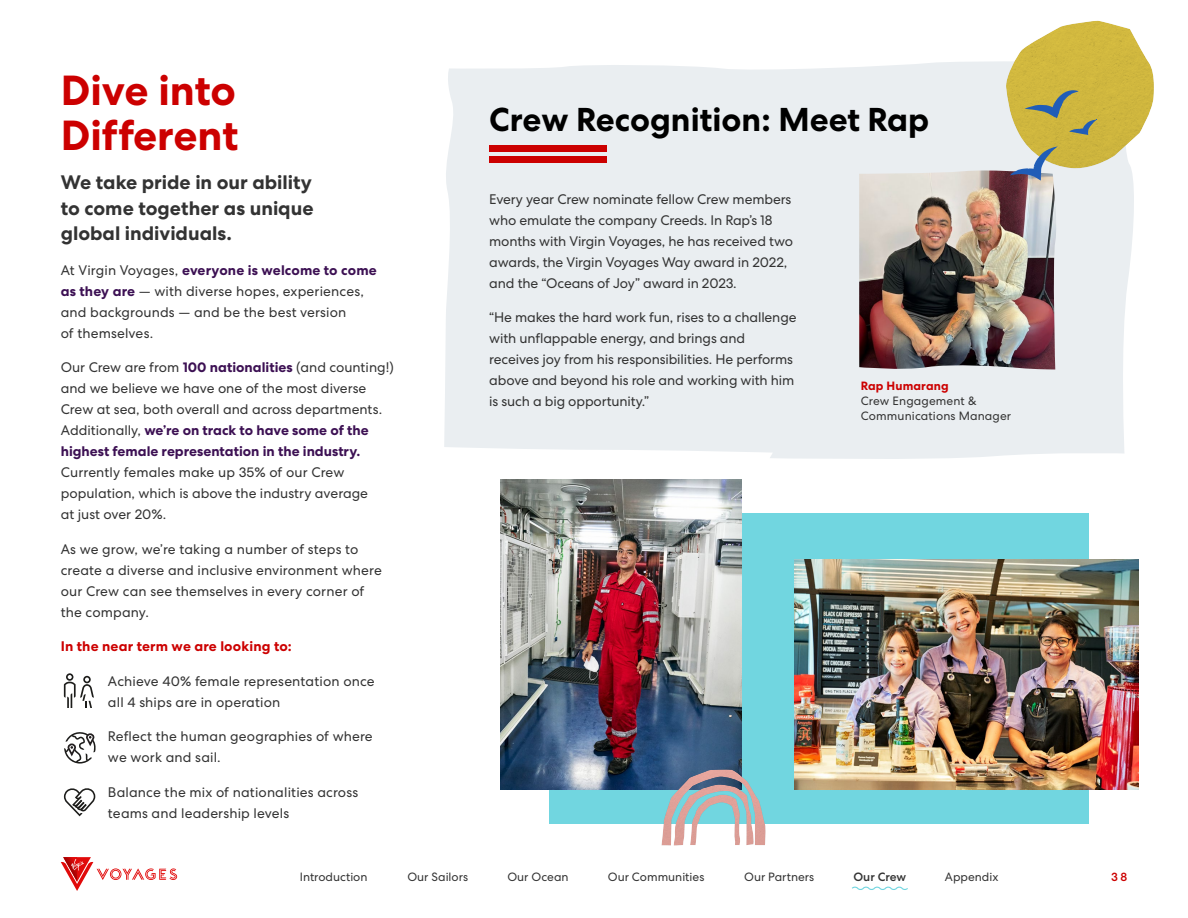
<style>
.page{position:relative;width:1188px;height:918px;background:#fff}
.page>*{position:absolute;margin:0;border:0;box-sizing:border-box;transform-origin:0 0}
.t1{font:700 42px/45px "VV Centra 2";color:#c00}
.t2{font:700 33px "VV Centra 2";color:#000}
.t3{font:700 19.5px/25.5px "VV Centra 2";color:#333;text-align:justify}
.t4{font:13.8px/21px "VV Centra 2";color:#333}
.t5{font:700 13.8px "VV Centra 2";letter-spacing:.01em;color:#c00}
.t6{font:12px/15px "VV Centra 2";color:#333}
.t7{font:700 12px "VV Centra 2";letter-spacing:.01em;color:#c00}
.t8{font:500 12px "VV Centra 2";color:#333}
.t9{font:500 12px "VV Centra 2";color:#c00}
.s1{font-weight:700;color:#3c1053}
</style>
<div class="page">
<div style="left:444px;top:61px;width:690px;height:398px;background:#eaeef1"></div>
<div style="left:549px;top:513px;width:540px;height:311px;background:#71d6e0"></div>
<svg style="left:64px;top:673px;width:30px;height:35px"></svg>
<svg style="left:64px;top:732px;width:32px;height:32px"></svg>
<svg style="left:64px;top:788px;width:31px;height:28px"></svg>
<img style="left:794px;top:559px;width:344px;height:230px">
<img style="left:501px;top:480px;width:240px;height:309px">
<img style="left:662px;top:770px;width:104px;height:76px">
<img style="left:859px;top:171px;width:199px;height:200px">
<svg style="left:1006px;top:21px;width:148px;height:160px;background:#d2c375"></svg>
<div style="left:489px;top:145px;width:117px;height:7px;background:#c00"></div>
<div style="left:489px;top:156px;width:117px;height:7px;background:#c00"></div>
<svg style="left:61px;top:857px;width:116px;height:34px"></svg>
<svg style="left:852px;top:886px;width:56px;height:4px"></svg>
<h1 class="t1" style="left:61px;top:69px;width:179px">Dive into<br>Different</h1>
<h3 class="t3" style="left:61px;top:170px;width:254px">We take pride in our ability to come together as unique global individuals.</h3>
<p class="t4" style="left:61px;top:259px;width:318px">At Virgin Voyages, <span class="s1">everyone is welcome to come as they are</span> — with diverse hopes, experiences, and backgrounds — and be the best version<br>of themselves.</p>
<p class="t4" style="left:61px;top:357px;width:335px">Our Crew are from <span class="s1">100 nationalities</span> (and counting!) and we believe we have one of the most diverse Crew at sea, both overall and across departments.<br>Additionally, <span class="s1">we’re on track to have some of the highest female representation in the industry.</span></p>
<p class="t4" style="left:61px;top:462px;width:309px">Currently females make up 35% of our Crew population, which is above the industry average at just over 20%.</p>
<p class="t4" style="left:61px;top:538px;width:323px">As we grow, we’re taking a number of steps to create a diverse and inclusive environment where our Crew can see themselves in every corner of the company.</p>
<p class="t5" style="left:61px;top:638px;width:233px">In the near term we are looking to:</p>
<p class="t4" style="left:108px;top:670px;width:268px">Achieve 40% female representation once all 4 ships are in operation</p>
<p class="t4" style="left:108px;top:726px;width:266px">Reflect the human geographies of where we work and sail.</p>
<p class="t4" style="left:108px;top:781px;width:252px">Balance the mix of nationalities across teams and leadership levels</p>
<h2 class="t2" style="left:489px;top:100px;width:442px">Crew Recognition: Meet Rap</h2>
<p class="t4" style="left:489px;top:188px;width:305px">Every year Crew nominate fellow Crew members who emulate the company Creeds. In Rap’s 18 months with Virgin Voyages, he has received two awards, the Virgin Voyages Way award in 2022, and the “Oceans of Joy” award in 2023.</p>
<p class="t4" style="left:489px;top:307px;width:309px">“He makes the hard work fun, rises to a challenge with unflappable energy, and brings and receives joy from his responsibilities. He performs above and beyond his role and working with him is such a big opportunity.”</p>
<p class="t7" style="left:861px;top:379px;width:89px">Rap Humarang</p>
<p class="t6" style="left:861px;top:393px;width:152px">Crew Engagement &amp;<br>Communications Manager</p>
<p class="t6" style="left:300px;top:869px;width:69px">Introduction</p>
<p class="t6" style="left:407px;top:869px;width:62px">Our Sailors</p>
<p class="t6" style="left:507px;top:869px;width:63px">Our Ocean</p>
<p class="t6" style="left:608px;top:869px;width:98px">Our Communities</p>
<p class="t6" style="left:744px;top:869px;width:71px">Our Partners</p>
<p class="t8" style="left:853px;top:870px;width:54px">Our Crew</p>
<p class="t6" style="left:945px;top:869px;width:55px">Appendix</p>
<p class="t9" style="left:1111px;top:870px;width:17px">38</p>
</div>
